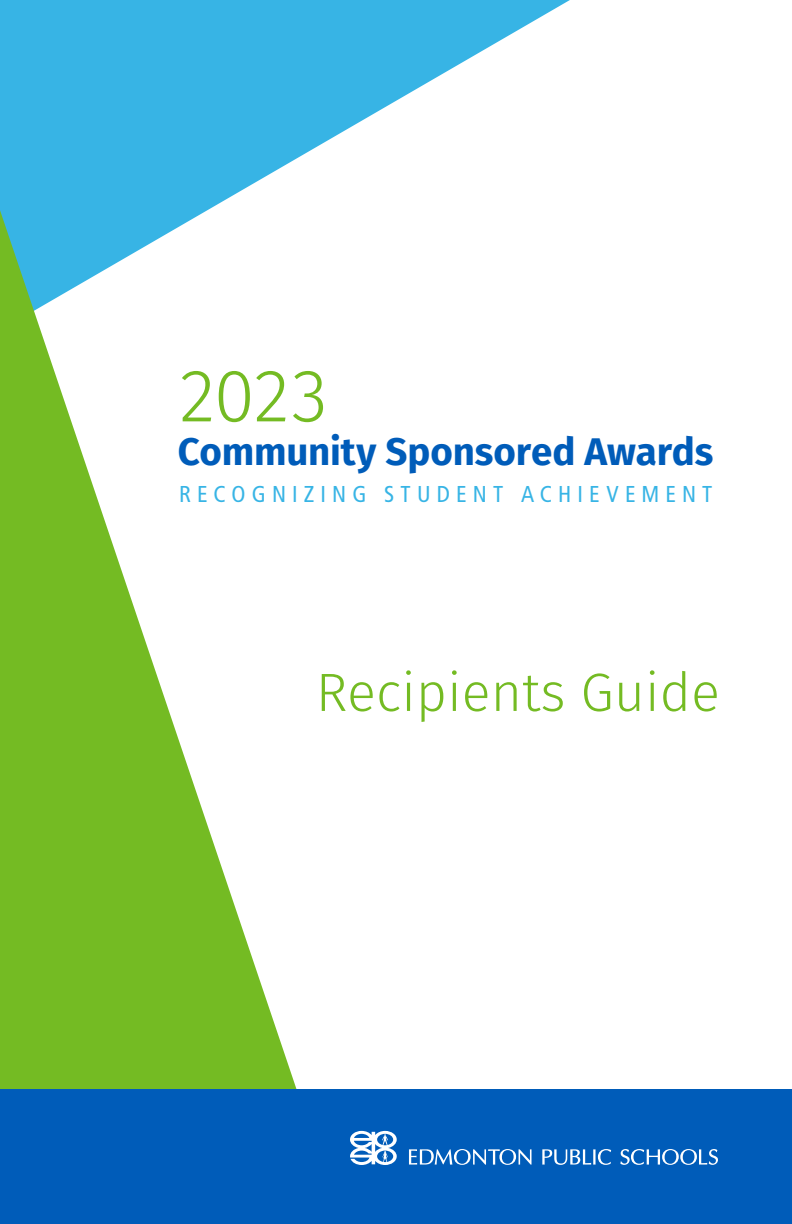
<style>
.page{position:relative;width:792px;height:1224px;background:#fff}
.page>*{position:absolute;margin:0;border:0;box-sizing:border-box;transform-origin:0 0}
.t1{font:300 74.6px "Fira Sans";color:#74bb23}
.t2{font:300 53.8px "Fira Sans";color:#74bb23}
.t3{font:700 38.6px "Fira Sans";letter-spacing:-.005em;color:#005cb9}
.t4{font:condensed 23px "Frutiger LT Std";letter-spacing:.265em;color:#37b4e5}
</style>
<div class="page">
<svg style="left:0;top:0;width:570px;height:210px;fill:#37b4e5"></svg>
<svg style="left:0;top:210px;width:312px;height:880px"></svg>
<div style="left:0;top:1090px;width:792px;height:134px;background:#005cb9"></div>
<svg style="left:409px;top:1149px;width:123px;height:16px"></svg>
<svg style="left:542px;top:1149px;width:69px;height:16px"></svg>
<svg style="left:620px;top:1149px;width:98px;height:16px"></svg>
<svg style="left:350px;top:1131px;width:47px;height:34px"></svg>
<h1 class="t1" style="left:179px;top:343px;width:150px">2023</h1>
<h3 class="t3" style="left:178px;top:419px;width:537px">Community Sponsored Awards</h3>
<p class="t4" style="left:179px;top:480px;width:535px">RECOGNIZING STUDENT ACHIEVEMENT</p>
<h2 class="t2" style="left:316px;top:654px;width:406px">Recipients Guide</h2>
</div>
